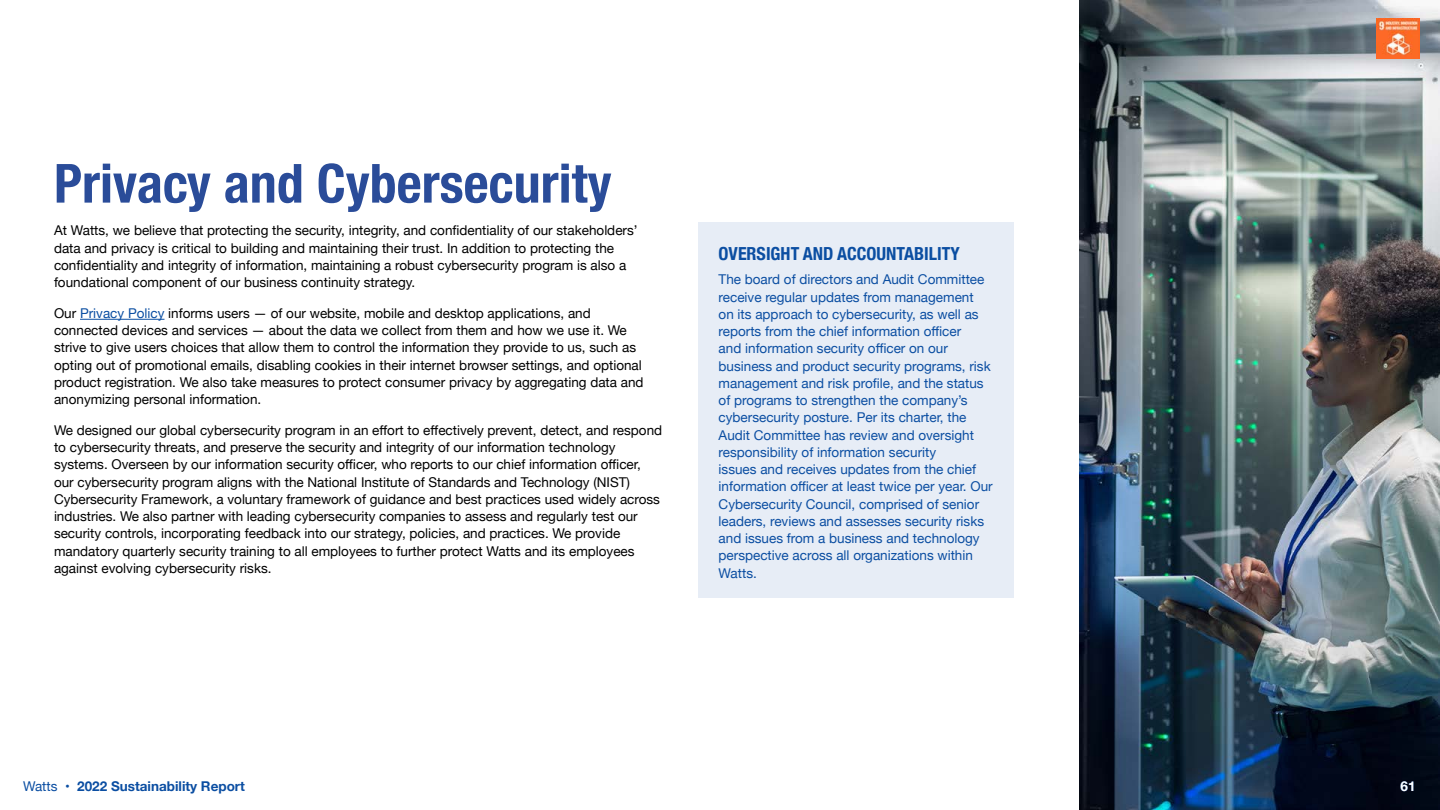
<style>
.page{position:relative;width:1440px;height:810px;background:#fff}
.page>*{position:absolute;margin:0;border:0;box-sizing:border-box;transform-origin:0 0}
.t1{font:700 condensed 54px "Helvetica Neue";color:#2a4c99}
.t2{font:700 condensed 18px "Helvetica Neue";color:#0b4ea2}
.t3{font:13.5px/17.2px "Helvetica Neue";color:#000}
.t4{font:13.5px/17.2px "Helvetica Neue";color:#0b4ea2}
.t5{font:700 13.5px "Helvetica Neue";color:#0b4ea2}
.t6{font:700 13.5px "Helvetica Neue";color:#fff}
.s1{color:#0b4ea2}
.s2{font-weight:400}
</style>
<div class="page">
<hr style="left:80px;top:319px;width:84px;height:1px;background:#0b4ea2">
<img style="left:1079px;top:0;width:361px;height:810px">
<div style="left:698px;top:223px;width:316px;height:375px;background:#e7edf6"></div>
<img style="left:1376px;top:18px;width:44px;height:40px">
<h1 class="t1" style="left:54px;top:139px;width:559px">Privacy and Cybersecurity</h1>
<p class="t3" style="left:54px;top:223px;width:585px">At Watts, we believe that protecting the security, integrity, and confidentiality of our stakeholders’ data and privacy is critical to building and maintaining their trust. In addition to protecting the confidentiality and integrity of information, maintaining a robust cybersecurity program is also a foundational component of our business continuity strategy.</p>
<p class="t3" style="left:54px;top:305px;width:591px">Our <span class="s1">Privacy Policy</span> informs users — of our website, mobile and desktop applications, and connected devices and services — about the data we collect from them and how we use it. We strive to give users choices that allow them to control the information they provide to us, such as opting out of promotional emails, disabling cookies in their internet browser settings, and optional product registration. We also take measures to protect consumer privacy by aggregating data and anonymizing personal information.</p>
<p class="t3" style="left:54px;top:422px;width:610px">We designed our global cybersecurity program in an effort to effectively prevent, detect, and respond to cybersecurity threats, and preserve the security and integrity of our information technology systems. Overseen by our information security officer, who reports to our chief information officer, our cybersecurity program aligns with the National Institute of Standards and Technology (NIST)<br>Cybersecurity Framework, a voluntary framework of guidance and best practices used widely across industries. We also partner with leading cybersecurity companies to assess and regularly test our security controls, incorporating feedback into our strategy, policies, and practices. We provide mandatory quarterly security training to all employees to further protect Watts and its employees against evolving cybersecurity risks.</p>
<h2 class="t2" style="left:719px;top:239px;width:243px">OVERSIGHT AND ACCOUNTABILITY</h2>
<p class="t4" style="left:719px;top:272px;width:276px">The board of directors and Audit Committee receive regular updates from management<br>on its approach to cybersecurity, as well as reports from the chief information officer<br>and information security officer on our business and product security programs, risk management and risk profile, and the status of programs to strengthen the company’s cybersecurity posture. Per its charter, the Audit Committee has review and oversight responsibility of information security<br>issues and receives updates from the chief information officer at least twice per year. Our Cybersecurity Council, comprised of senior leaders, reviews and assesses security risks and issues from a business and technology perspective across all organizations within Watts.</p>
<p class="t5" style="left:23px;top:776px;width:223px"><span class="s2">Watts •</span> 2022 Sustainability Report</p>
<p class="t6" style="left:1401px;top:776px;width:17px">61</p>
</div>
